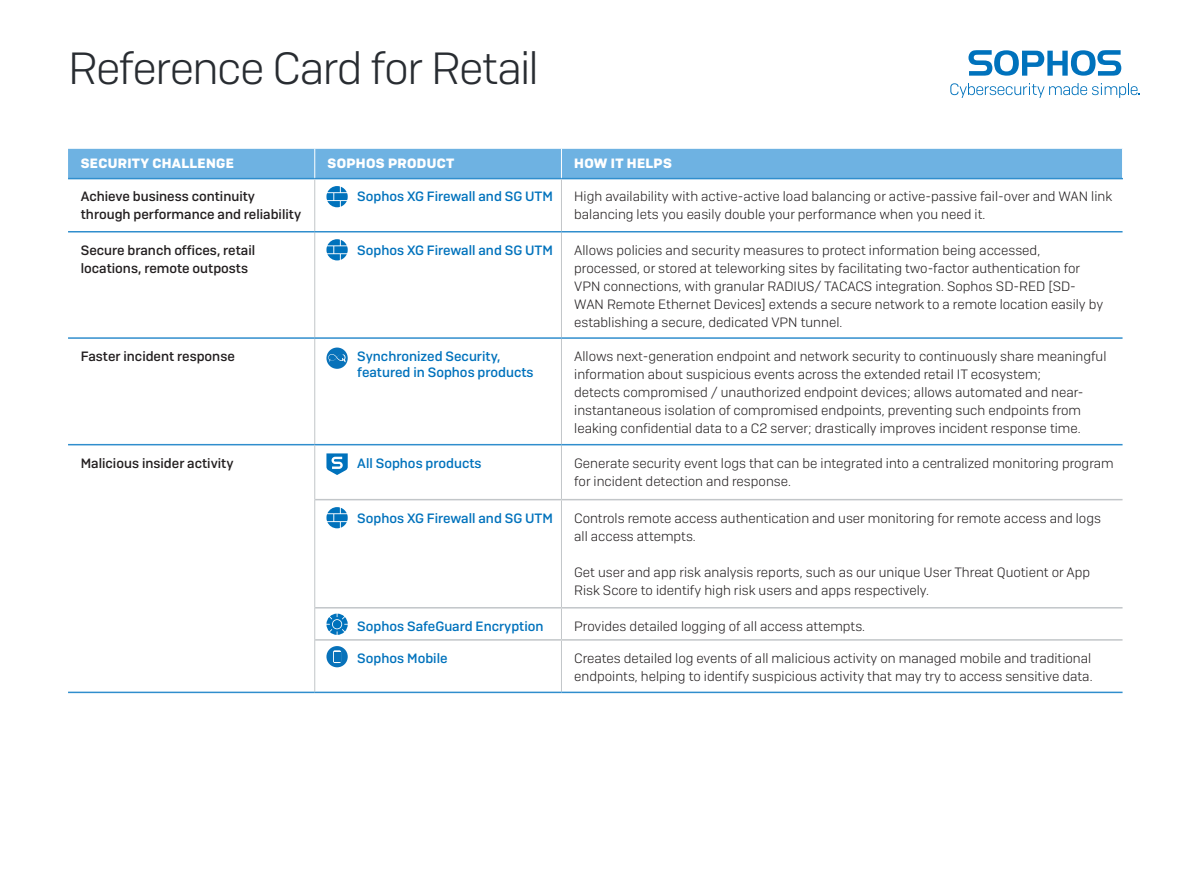
<style>
.page{position:relative;width:1191px;height:893px;background:#fff}
.page>*{position:absolute;margin:0;border:0;box-sizing:border-box;transform-origin:0 0}
.Title_3{font:300 45px "Sophos Sans";letter-spacing:-.035em;color:#282c31}
.Subhead{font:300 13.5px/18px "Sophos Sans";color:#231f20}
.Subhead-2{font:500 13.5px/16.2px "Sophos Sans";color:#0072bc}
.Subhead-3{font:500 13.5px/18px "Sophos Sans";color:#231f20}
.Subhead-4{font:700 13.5px "Sophos Sans";letter-spacing:.025em;color:#fff}
</style>
<div class="page">
<hr style="left:561px;top:232px;width:1px;height:105px;background:#c2c6c9">
<hr style="left:561px;top:339px;width:1px;height:105px;background:#c2c6c9">
<hr style="left:561px;top:445px;width:1px;height:54px;background:#c2c6c9">
<hr style="left:561px;top:500px;width:1px;height:107px;background:#c2c6c9">
<hr style="left:561px;top:608px;width:1px;height:31px;background:#c2c6c9">
<hr style="left:561px;top:641px;width:1px;height:51px;background:#c2c6c9">
<hr style="left:561px;top:179px;width:1px;height:52px;background:#c2c6c9">
<hr style="left:314px;top:179px;width:1px;height:52px;background:#c2c6c9">
<hr style="left:314px;top:339px;width:1px;height:105px;background:#c2c6c9">
<hr style="left:314px;top:232px;width:1px;height:105px;background:#c2c6c9">
<hr style="left:315px;top:444px;width:246px;height:1px;background:#308ecd">
<hr style="left:315px;top:692px;width:246px;height:1px;background:#308ecd">
<hr style="left:561px;top:444px;width:561px;height:1px;background:#308ecd">
<hr style="left:561px;top:692px;width:561px;height:1px;background:#308ecd">
<hr style="left:68px;top:231px;width:247px;height:1px;background:#308ecd">
<hr style="left:561px;top:231px;width:561px;height:1px;background:#308ecd">
<hr style="left:315px;top:231px;width:246px;height:1px;background:#308ecd">
<hr style="left:68px;top:337px;width:247px;height:2px;background:#308ecd">
<hr style="left:561px;top:337px;width:561px;height:2px;background:#308ecd">
<hr style="left:315px;top:337px;width:246px;height:2px;background:#308ecd">
<hr style="left:315px;top:607px;width:246px;height:1px;background:#c2c6c9">
<hr style="left:561px;top:607px;width:561px;height:1px;background:#c2c6c9">
<hr style="left:315px;top:499px;width:246px;height:1px;background:#c2c6c9">
<hr style="left:561px;top:499px;width:561px;height:1px;background:#c2c6c9">
<hr style="left:315px;top:639px;width:246px;height:2px;background:#c2c6c9">
<hr style="left:561px;top:639px;width:561px;height:2px;background:#c2c6c9">
<hr style="left:68px;top:444px;width:247px;height:1px;background:#308ecd">
<hr style="left:314px;top:445px;width:1px;height:55px;background:#c2c6c9">
<hr style="left:314px;top:500px;width:1px;height:108px;background:#c2c6c9">
<hr style="left:314px;top:608px;width:1px;height:32px;background:#c2c6c9">
<hr style="left:314px;top:640px;width:1px;height:52px;background:#c2c6c9">
<hr style="left:68px;top:692px;width:247px;height:1px;background:#308ecd">
<svg style="left:68px;top:149px;width:1055px;height:30px;background:#6bb0e1"></svg>
<svg style="left:968px;top:50px;width:153px;height:26px"></svg>
<svg style="left:950px;top:83px;width:189px;height:15px"></svg>
<svg style="left:326px;top:186px;width:22px;height:21px"></svg>
<svg style="left:326px;top:239px;width:22px;height:21px"></svg>
<div style="left:326px;top:348px;width:22px;height:21px;background:#0872ba;border-radius:50%"></div>
<svg style="left:328px;top:354px;width:18px;height:8px"></svg>
<svg style="left:326px;top:507px;width:22px;height:21px"></svg>
<svg style="left:326px;top:614px;width:22px;height:21px"></svg>
<svg style="left:326px;top:646px;width:22px;height:21px"></svg>
<svg style="left:326px;top:453px;width:22px;height:22px"></svg>
<p class="Title_3" style="left:68px;top:42px;width:472px">Reference Card for Retail</p>
<p class="Subhead-4" style="left:81px;top:155px;width:155px">SECURITY CHALLENGE</p>
<p class="Subhead-4" style="left:327px;top:155px;width:128px">SOPHOS PRODUCT</p>
<p class="Subhead-4" style="left:574px;top:154px;width:99px">HOW IT HELPS</p>
<p class="Subhead-3" style="left:81px;top:188px;width:222px">Achieve business continuity through performance and reliability</p>
<p class="Subhead-2" style="left:357px;top:188px;width:197px">Sophos XG Firewall and SG UTM</p>
<p class="Subhead" style="left:574px;top:188px;width:539px">High availability with active-active load balancing or active-passive fail-over and WAN link balancing lets you easily double your performance when you need it.</p>
<p class="Subhead-3" style="left:81px;top:241px;width:176px">Secure branch offices, retail locations, remote outposts</p>
<p class="Subhead-2" style="left:357px;top:242px;width:197px">Sophos XG Firewall and SG UTM</p>
<p class="Subhead" style="left:574px;top:241px;width:530px">Allows policies and security measures to protect information being accessed, processed, or stored at teleworking sites by facilitating two-factor authentication for VPN connections, with granular RADIUS/ TACACS integration. Sophos SD-RED [SD-WAN Remote Ethernet Devices] extends a secure network to a remote location easily by establishing a secure, dedicated VPN tunnel.</p>
<p class="Subhead-3" style="left:81px;top:347px;width:156px">Faster incident response</p>
<p class="Subhead-2" style="left:357px;top:348px;width:178px">Synchronized Security, featured in Sophos products</p>
<p class="Subhead" style="left:574px;top:347px;width:534px">Allows next-generation endpoint and network security to continuously share meaningful information about suspicious events across the extended retail IT ecosystem;<br>detects compromised / unauthorized endpoint devices; allows automated and near&shy;instantaneous isolation of compromised endpoints, preventing such endpoints from leaking confidential data to a C2 server; drastically improves incident response time.</p>
<p class="Subhead-3" style="left:81px;top:454px;width:154px">Malicious insider activity</p>
<p class="Subhead-2" style="left:357px;top:455px;width:126px">All Sophos products</p>
<p class="Subhead" style="left:574px;top:454px;width:541px">Generate security event logs that can be integrated into a centralized monitoring program for incident detection and response.</p>
<p class="Subhead-2" style="left:357px;top:510px;width:197px">Sophos XG Firewall and SG UTM</p>
<p class="Subhead" style="left:574px;top:509px;width:528px">Controls remote access authentication and user monitoring for remote access and logs all access attempts.</p>
<p class="Subhead" style="left:574px;top:563px;width:517px">Get user and app risk analysis reports, such as our unique User Threat Quotient or App<br>Risk Score to identify high risk users and apps respectively.</p>
<p class="Subhead-2" style="left:357px;top:618px;width:188px">Sophos SafeGuard Encryption</p>
<p class="Subhead" style="left:574px;top:617px;width:292px">Provides detailed logging of all access attempts.</p>
<p class="Subhead-2" style="left:357px;top:650px;width:92px">Sophos Mobile</p>
<p class="Subhead" style="left:574px;top:649px;width:520px">Creates detailed log events of all malicious activity on managed mobile and traditional endpoints, helping to identify suspicious activity that may try to access sensitive data.</p>
</div>
